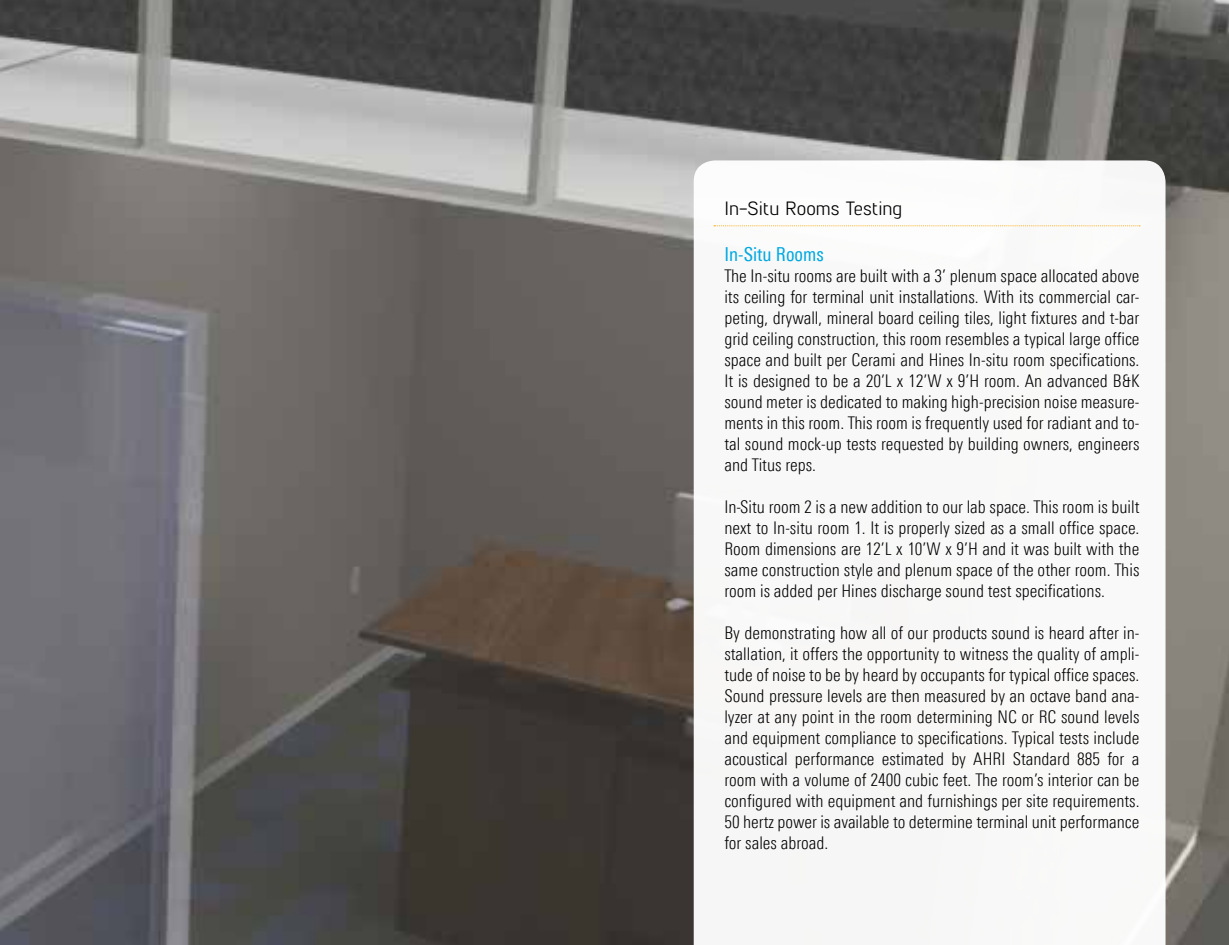
<style>
.page{position:relative;width:1229px;height:945px;background:#fff}
.page>*{position:absolute;margin:0;border:0;box-sizing:border-box;transform-origin:0 0}
.t1{font:19.25px "Lintel";color:#000}
.t2{font:condensed 19.25px "LT Univers";color:#00a8e1}
.t3{font:300 condensed 17.5px/21px "LT Univers";color:#000;text-align:justify}
</style>
<div class="page">
<img style="left:0;top:0;width:1228px;height:945px">
<svg style="left:693px;top:160px;width:472px;height:785px"></svg>
<svg style="left:714px;top:225px;width:426px;height:1px"></svg>
<p class="t1" style="left:724px;top:195px;width:180px">In-Situ Rooms Testing</p>
<p class="t2" style="left:724px;top:243px;width:101px">In-Situ Rooms</p>
<p class="t3" style="left:724px;top:265px;width:416px">The I n-situ rooms are built with a 3’ plenum space allocated above its ceiling for terminal unit installations. With its commercial car&shy;peting, drywall, mineral board ceiling tiles, light fixtures and t-bar grid ceiling construction, this room resembles a typical large office space and built per Cerami and H ines I n-situ room specifications.<br>It is designed to be a 20’L x 12’W x 9’H room. An advanced B&amp;K sound meter is dedicated to making high-precision noise measure&shy;ments in this room. This room is frequently used for radiant and to&shy;tal sound mock-up tests requested by building owners, engineers and Titus reps.</p>
<p class="t3" style="left:724px;top:496px;width:416px">I n-Situ room 2 is a new addition to our lab space. This room is built next to I n-situ room 1. It is properly sized as a small office space.<br>Room dimensions are 12’L x 10’W x 9’H and it was built with the same construction style and plenum space of the other room. This room is added per H ines discharge sound test specifications.</p>
<p class="t3" style="left:724px;top:622px;width:417px">By demonstrating how all of our products sound is heard after in&shy;stallation, it offers the opportunity to witness the quality of ampli&shy;tude of noise to be by heard by occupants for typical office spaces.<br>Sound pressure levels are then measured by an octave band ana&shy;lyzer at any point in the room determining NC or RC sound levels and equipment compliance to specifications. Typical tests include acoustical performance estimated by AHRI</p>
<p class="t3" style="left:724px;top:748px;width:416px;text-indent:288px">Standard 885 for a room with a volume of 2400 cubic feet. The room’s interior can be configured with equipment and furnishings per site requirements.<br>50 hertz power is available to determine terminal unit performance for sales abroad.</p>
</div>
